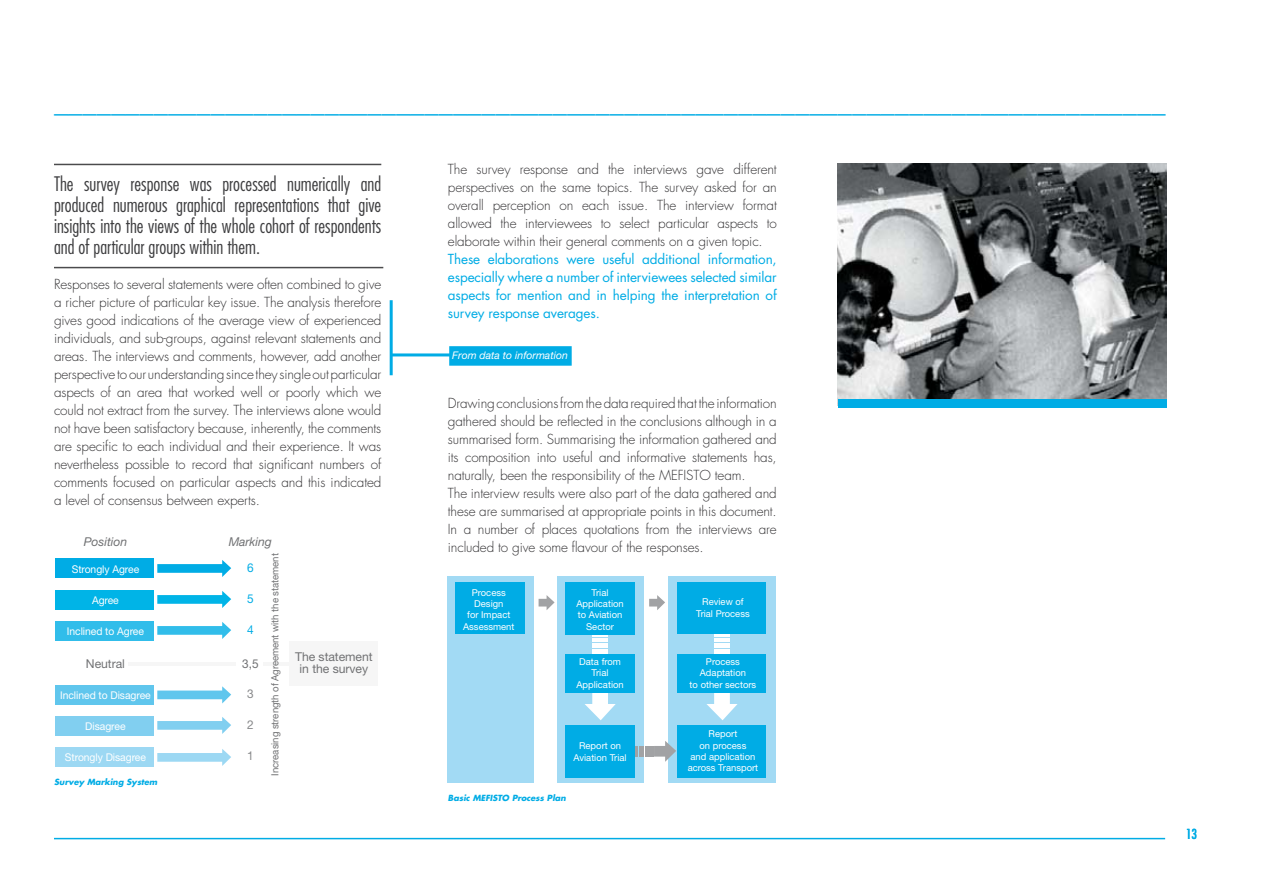
<style>
.page{position:relative;width:1263px;height:893px;background:#fff}
.page>*{position:absolute;margin:0;border:0;box-sizing:border-box;transform-origin:0 0}
.t1{font:700 condensed 28.5px "Futura";color:#00ace5}
.t2{font:300 condensed 19.5px/21px "Futura";color:#3e3e40;text-align:justify}
.t3{font:300 13.5px/18px "Futura";letter-spacing:-.01em;color:#333234;text-align:justify}
.t4{font:13.5px/18px "Futura";letter-spacing:-.01em;color:#00ace5;text-align:justify}
.t5{font:condensed 13.5px "Futura";color:#00ace5}
.t6{font:12.15px/12.1px "Helvetica Neue";letter-spacing:-.005em;color:#707173;text-align:center}
.t7{font:italic 12.15px "Helvetica Neue";letter-spacing:-.005em;color:#707173}
.t8{font:12.15px "Helvetica Neue";color:#00ace5}
.t9{font:12.15px "Helvetica Neue";color:#87888a}
.t10{font:10.65px "Helvetica Neue";letter-spacing:-.005em;color:#fff}
.t11{font:italic 10.5px "Helvetica Neue";color:#fff}
.t12{font:9.9px "Helvetica Neue";letter-spacing:-.005em;color:#707173}
.t13{font:9.45px/11.4px "Helvetica Neue";color:#fff;text-align:center}
.t14{font:italic 700 8.25px "Futura";color:#00ace5}
</style>
<div class="page">
<hr style="left:54px;top:838px;width:1111px;height:1px;background:#00ace5">
<hr style="left:54px;top:164px;width:327px;height:1px;background:#4b4b4d">
<div style="left:447px;top:576px;width:86px;height:206px;background:#a2daf4"></div>
<div style="left:455px;top:582px;width:70px;height:52px;background:#00ace5"></div>
<div style="left:558px;top:576px;width:86px;height:206px;background:#a2daf4"></div>
<div style="left:668px;top:576px;width:107px;height:206px;background:#a2daf4"></div>
<svg style="left:649px;top:595px;width:16px;height:15px"></svg>
<svg style="left:539px;top:595px;width:15px;height:15px"></svg>
<svg style="left:654px;top:741px;width:22px;height:21px"></svg>
<hr style="left:649px;top:746px;width:4px;height:11px;background:#a1a2a4">
<svg style="left:635px;top:746px;width:13px;height:11px"></svg>
<svg style="left:585px;top:693px;width:31px;height:27px"></svg>
<div style="left:592px;top:649px;width:16px;height:6px;background:#fff"></div>
<div style="left:592px;top:643px;width:16px;height:5px;background:#fff"></div>
<hr style="left:592px;top:639px;width:16px;height:3px;background:#fff">
<hr style="left:592px;top:634px;width:16px;height:3px;background:#fff">
<svg style="left:706px;top:693px;width:31px;height:27px"></svg>
<div style="left:714px;top:649px;width:16px;height:6px;background:#fff"></div>
<div style="left:714px;top:643px;width:16px;height:5px;background:#fff"></div>
<hr style="left:714px;top:639px;width:16px;height:3px;background:#fff">
<hr style="left:714px;top:634px;width:16px;height:3px;background:#fff">
<div style="left:565px;top:582px;width:70px;height:53px;background:#00ace5"></div>
<div style="left:565px;top:654px;width:70px;height:39px;background:#00ace5"></div>
<div style="left:565px;top:725px;width:70px;height:52px;background:#00ace5"></div>
<div style="left:677px;top:582px;width:88px;height:52px;background:#00ace5"></div>
<div style="left:677px;top:654px;width:88px;height:39px;background:#00ace5"></div>
<div style="left:677px;top:725px;width:88px;height:52px;background:#00ace5"></div>
<div style="left:55px;top:558px;width:99px;height:20px;background:#00ace5"></div>
<div style="left:55px;top:590px;width:99px;height:20px;background:#00b4e7"></div>
<div style="left:55px;top:621px;width:99px;height:20px;background:#31bdea"></div>
<div style="left:55px;top:685px;width:99px;height:20px;background:#60c6ed"></div>
<div style="left:55px;top:716px;width:99px;height:20px;background:#81cff0"></div>
<div style="left:55px;top:747px;width:99px;height:20px;background:#9cd8f3"></div>
<svg style="left:157px;top:560px;width:74px;height:17px"></svg>
<svg style="left:157px;top:591px;width:74px;height:17px"></svg>
<svg style="left:157px;top:622px;width:74px;height:17px"></svg>
<hr style="left:128px;top:663px;width:108px;height:3px;background:#f6f6f6">
<hr style="left:263px;top:663px;width:37px;height:3px;background:#f6f6f6">
<div style="left:289px;top:642px;width:89px;height:44px;background:#f6f6f6"></div>
<svg style="left:157px;top:686px;width:74px;height:17px"></svg>
<svg style="left:157px;top:717px;width:74px;height:17px"></svg>
<svg style="left:157px;top:749px;width:74px;height:17px"></svg>
<hr style="left:54px;top:267px;width:329px;height:1px;background:#4b4b4d">
<img style="left:838px;top:164px;width:328px;height:235px">
<div style="left:838px;top:399px;width:328px;height:8px;background:#00ace5"></div>
<hr style="left:392px;top:353px;width:58px;height:3px;background:#00ace5">
<hr style="left:390px;top:300px;width:3px;height:75px;background:#00ace5">
<div style="left:449px;top:346px;width:123px;height:20px;background:#00ace5"></div>
<h1 class="t1" style="left:54px;top:84px;width:1113px">______________________________________________________________________________</h1>
<h2 class="t2" style="left:54px;top:173px;width:329px">The survey response was processed numerically and produced numerous graphical representations that give insights into the views of the whole cohort of respondents and of particular groups within them.</h2>
<p class="t3" style="left:54px;top:275px;width:329px">Responses to several statements were often combined to give a richer picture of particular key issue. The analysis therefore gives good indications of the average view of experienced individuals, and sub-groups, against relevant statements and areas. The interviews and comments, however, add another perspective to our understanding since they single out particular aspects of an area that worked well or poorly which we could not extract from the survey. The interviews alone would not have been satisfactory because, inherently, the comments are specific to each individual and their experience. It was nevertheless possible to record that significant numbers of comments focused on particular aspects and this indicated a level of consensus between experts.</p>
<p class="t7" style="left:84px;top:534px;width:45px">Position</p>
<p class="t7" style="left:229px;top:534px;width:45px">Marking</p>
<p class="t10" style="left:72px;top:562px;width:69px">Strongly Agree</p>
<p class="t8" style="left:247px;top:561px;width:8px">6</p>
<p class="t8" style="left:247px;top:592px;width:8px">5</p>
<p class="t8" style="left:247px;top:623px;width:8px">4</p>
<p class="t10" style="left:92px;top:593px;width:28px">Agree</p>
<p class="t10" style="left:67px;top:624px;width:79px">Inclined to Agree</p>
<p class="t6" style="left:86px;top:657px;width:40px">Neutral</p>
<p class="t10" style="left:60px;top:689px;width:92px">Inclined to Disagree</p>
<p class="t10" style="left:85px;top:720px;width:42px">Disagree</p>
<p class="t10" style="left:65px;top:751px;width:82px">Strongly Disagree</p>
<p class="t14" style="left:54px;top:776px;width:105px">Survey Marking System</p>
<p class="t6" style="left:242px;top:658px;width:18px">3,5</p>
<p class="t9" style="left:247px;top:687px;width:8px">3</p>
<p class="t9" style="left:247px;top:718px;width:8px">2</p>
<p class="t9" style="left:247px;top:749px;width:8px">1</p>
<p class="t12" style="left:269px;top:775px;width:224px;rotate:-90deg">Increasing strength of Agreement with the statement</p>
<p class="t6" style="left:295px;top:651px;width:79px">The statement in the survey</p>
<p class="t3" style="left:448px;top:160px;width:330px">The survey response and the interviews gave different perspectives on the same topics. The survey asked for an overall perception on each issue. The interview format allowed the interviewees to select particular aspects to elaborate within their general comments on a given topic.</p>
<p class="t4" style="left:448px;top:250px;width:330px">These elaborations were useful additional information, especially where a number of interviewees selected similar aspects for mention and in helping the interpretation of survey response averages.</p>
<p class="t11" style="left:452px;top:349px;width:117px">From data to information</p>
<p class="t3" style="left:448px;top:394px;width:330px;text-align:left">Drawing conclusions from the data required that the information gathered should be reflected in the conclusions although in a summarised form. Summarising the information gathered and its composition into useful and informative statements has, naturally, been the responsibility of the MEFISTO team.<br>The interview results were also part of the data gathered and these are summarised at appropriate points in this document.<br>In a number of places quotations from the interviews are included to give some flavour of the responses.</p>
<p class="t13" style="left:463px;top:587px;width:53px">Process<br>Design<br>for Impact<br>Assessment</p>
<p class="t13" style="left:576px;top:587px;width:49px">Trial<br>Application to Aviation<br>Sector</p>
<p class="t13" style="left:576px;top:656px;width:49px">Data from<br>Trial<br>Application</p>
<p class="t13" style="left:573px;top:740px;width:55px">Report on<br>Aviation Trial</p>
<p class="t14" style="left:448px;top:792px;width:120px">Basic MEFISTO Process Plan</p>
<p class="t13" style="left:696px;top:596px;width:55px">Review of<br>Trial Process</p>
<p class="t13" style="left:690px;top:656px;width:68px">Process<br>Adaptation<br>to other sectors</p>
<p class="t13" style="left:688px;top:728px;width:72px">Report<br>on process<br>and application across Transport</p>
<p class="t5" style="left:1186px;top:826px;width:13px">13</p>
</div>
